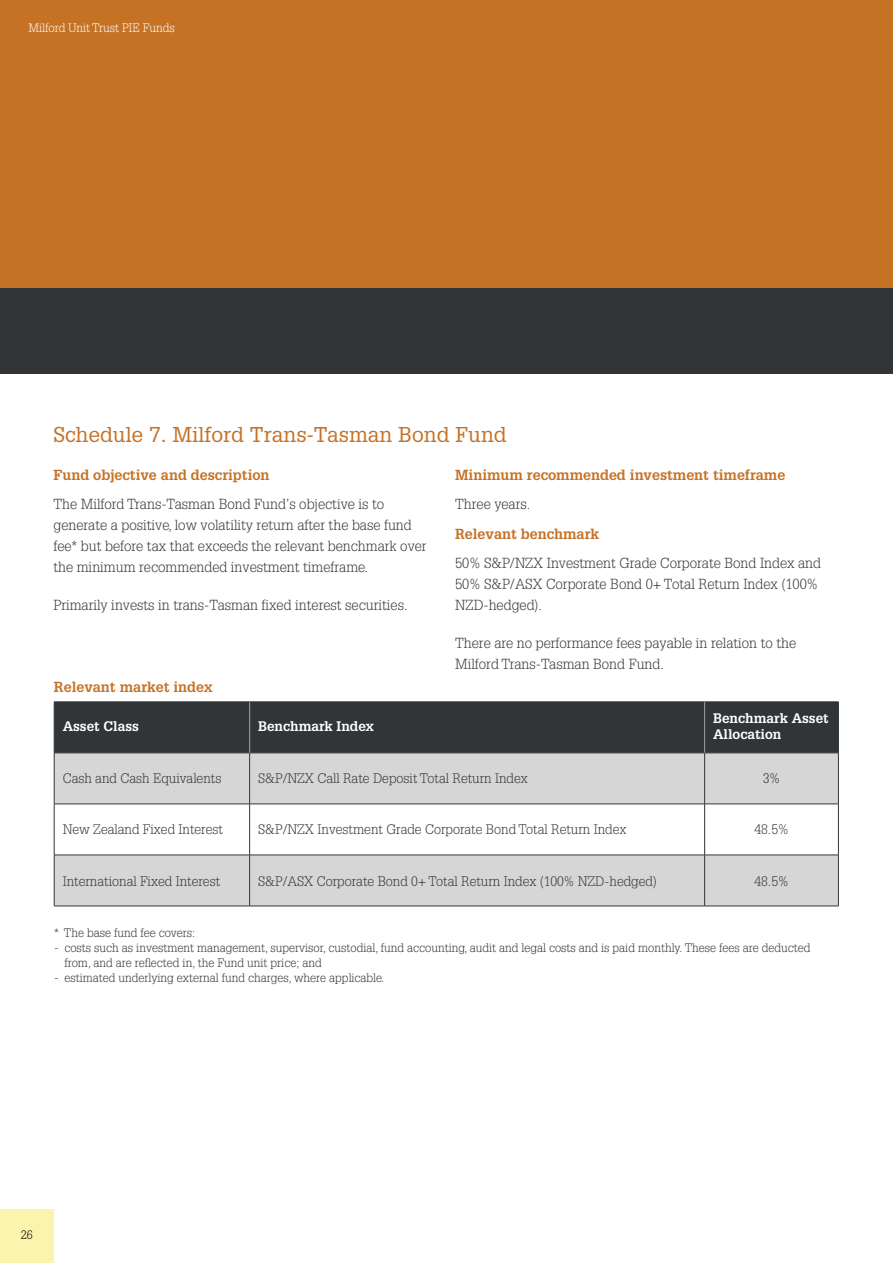
<style>
.page{position:relative;width:893px;height:1263px;background:#fff}
.page>*{position:absolute;margin:0;border:0;box-sizing:border-box;transform-origin:0 0}
.t1{font:21px "Glypha";color:#c57225}
.t2{font:300 14.25px/21px "Glypha";color:#323537}
.t3{font:700 14.25px "Glypha";color:#c57225}
.t4{font:300 13.5px "Glypha";color:#323537}
.t5{font:700 13.5px/16.2px "Glypha";color:#fff}
.t6{font:300 12px/15px "Glypha";color:#323537}
.t7{font:300 12px "Glypha";color:#fff}
.t8{font:300 12px "Glypha";color:#000}
</style>
<div class="page">
<div style="left:0;top:0;width:893px;height:289px;background:#c57225"></div>
<div style="left:0;top:289px;width:893px;height:85px;background:#323537"></div>
<div style="left:0;top:1209px;width:54px;height:54px;background:#fbf4ac"></div>
<div style="left:55px;top:703px;width:783px;height:50px;background:#323537"></div>
<div style="left:55px;top:754px;width:783px;height:152px;background:#d6d6d6"></div>
<svg style="left:55px;top:805px;width:783px;height:50px"></svg>
<hr style="left:250px;top:702px;width:455px;height:1px;background:#323537">
<hr style="left:705px;top:702px;width:134px;height:1px;background:#323537">
<hr style="left:838px;top:702px;width:1px;height:51px;background:#323537">
<hr style="left:54px;top:753px;width:196px;height:1px;background:#323537">
<hr style="left:54px;top:753px;width:1px;height:51px;background:#323537">
<hr style="left:250px;top:753px;width:455px;height:1px;background:#323537">
<hr style="left:249px;top:753px;width:1px;height:51px;background:#323537">
<hr style="left:705px;top:753px;width:134px;height:1px;background:#323537">
<hr style="left:704px;top:753px;width:1px;height:51px;background:#323537">
<hr style="left:838px;top:753px;width:1px;height:51px;background:#323537">
<hr style="left:54px;top:804px;width:1px;height:51px;background:#323537">
<hr style="left:249px;top:804px;width:1px;height:51px;background:#323537">
<hr style="left:704px;top:804px;width:1px;height:51px;background:#323537">
<hr style="left:838px;top:804px;width:1px;height:51px;background:#323537">
<hr style="left:54px;top:855px;width:1px;height:51px;background:#323537">
<hr style="left:249px;top:855px;width:1px;height:51px;background:#323537">
<hr style="left:704px;top:855px;width:1px;height:51px;background:#323537">
<hr style="left:838px;top:855px;width:1px;height:51px;background:#323537">
<hr style="left:249px;top:702px;width:1px;height:51px;background:#a0a1a3">
<hr style="left:704px;top:702px;width:1px;height:51px;background:#a0a1a3">
<hr style="left:54px;top:702px;width:196px;height:1px;background:#323537">
<hr style="left:54px;top:702px;width:1px;height:51px;background:#323537">
<hr style="left:54px;top:804px;width:196px;height:1px;background:#323537">
<hr style="left:250px;top:804px;width:455px;height:1px;background:#323537">
<hr style="left:705px;top:804px;width:134px;height:1px;background:#323537">
<hr style="left:54px;top:855px;width:196px;height:1px;background:#323537">
<hr style="left:250px;top:855px;width:455px;height:1px;background:#323537">
<hr style="left:705px;top:855px;width:134px;height:1px;background:#323537">
<hr style="left:54px;top:906px;width:196px;height:1px;background:#323537">
<hr style="left:250px;top:906px;width:455px;height:1px;background:#323537">
<hr style="left:705px;top:906px;width:134px;height:1px;background:#323537">
<p class="t7" style="left:28px;top:21px;width:148px">Milford Unit Trust PIE Funds</p>
<h1 class="t1" style="left:53px;top:421px;width:455px">Schedule 7. Milford Trans-Tasman Bond Fund</h1>
<p class="t3" style="left:53px;top:466px;width:218px">Fund objective and description</p>
<p class="t2" style="left:53px;top:494px;width:375px">The Milford Trans-Tasman Bond Fund’s objective is to generate a positive, low volatility return after the base fund fee* but before tax that exceeds the relevant benchmark over the minimum recommended investment timeframe.</p>
<p class="t2" style="left:53px;top:595px;width:356px">Primarily invests in trans-Tasman fixed interest securities.</p>
<p class="t3" style="left:455px;top:466px;width:332px">Minimum recommended investment timeframe</p>
<p class="t2" style="left:455px;top:494px;width:77px">Three years.</p>
<p class="t3" style="left:455px;top:525px;width:146px">Relevant benchmark</p>
<p class="t2" style="left:455px;top:553px;width:367px">50% S&amp;P/NZX Investment Grade Corporate Bond Index and<br>50% S&amp;P/ASX Corporate Bond 0+ Total Return Index (100%<br>NZD-hedged).</p>
<p class="t2" style="left:455px;top:633px;width:343px">There are no performance fees payable in relation to the<br>Milford Trans-Tasman Bond Fund.</p>
<p class="t3" style="left:54px;top:678px;width:160px">Relevant market index</p>
<p class="t5" style="left:63px;top:717px;width:78px">Asset Class</p>
<p class="t5" style="left:258px;top:717px;width:117px">Benchmark Index</p>
<p class="t5" style="left:713px;top:709px;width:117px">Benchmark Asset<br>Allocation</p>
<p class="t4" style="left:63px;top:771px;width:160px">Cash and Cash Equivalents</p>
<p class="t4" style="left:258px;top:771px;width:271px">S&amp;P/NZX Call Rate Deposit Total Return Index</p>
<p class="t4" style="left:763px;top:771px;width:19px">3%</p>
<p class="t4" style="left:63px;top:822px;width:162px">New Zealand Fixed Interest</p>
<p class="t4" style="left:258px;top:822px;width:370px">S&amp;P/NZX Investment Grade Corporate Bond Total Return Index</p>
<p class="t4" style="left:754px;top:822px;width:36px">48.5%</p>
<p class="t4" style="left:63px;top:873px;width:159px">International Fixed Interest</p>
<p class="t4" style="left:258px;top:873px;width:400px">S&amp;P/ASX Corporate Bond 0+ Total Return Index (100% NZD-hedged)</p>
<p class="t4" style="left:754px;top:873px;width:36px">48.5%</p>
<p class="t6" style="left:54px;top:925px;width:143px">* The base fund fee covers:</p>
<p class="t6" style="left:64px;top:940px;width:747px;text-indent:-10px">- costs such as investment management, supervisor, custodial, fund accounting, audit and legal costs and is paid monthly. These fees are deducted from, and are reflected in, the Fund unit price; and</p>
<p class="t6" style="left:54px;top:970px;width:332px">- estimated underlying external fund charges, where applicable.</p>
<p class="t8" style="left:21px;top:1228px;width:13px">26</p>
</div>
